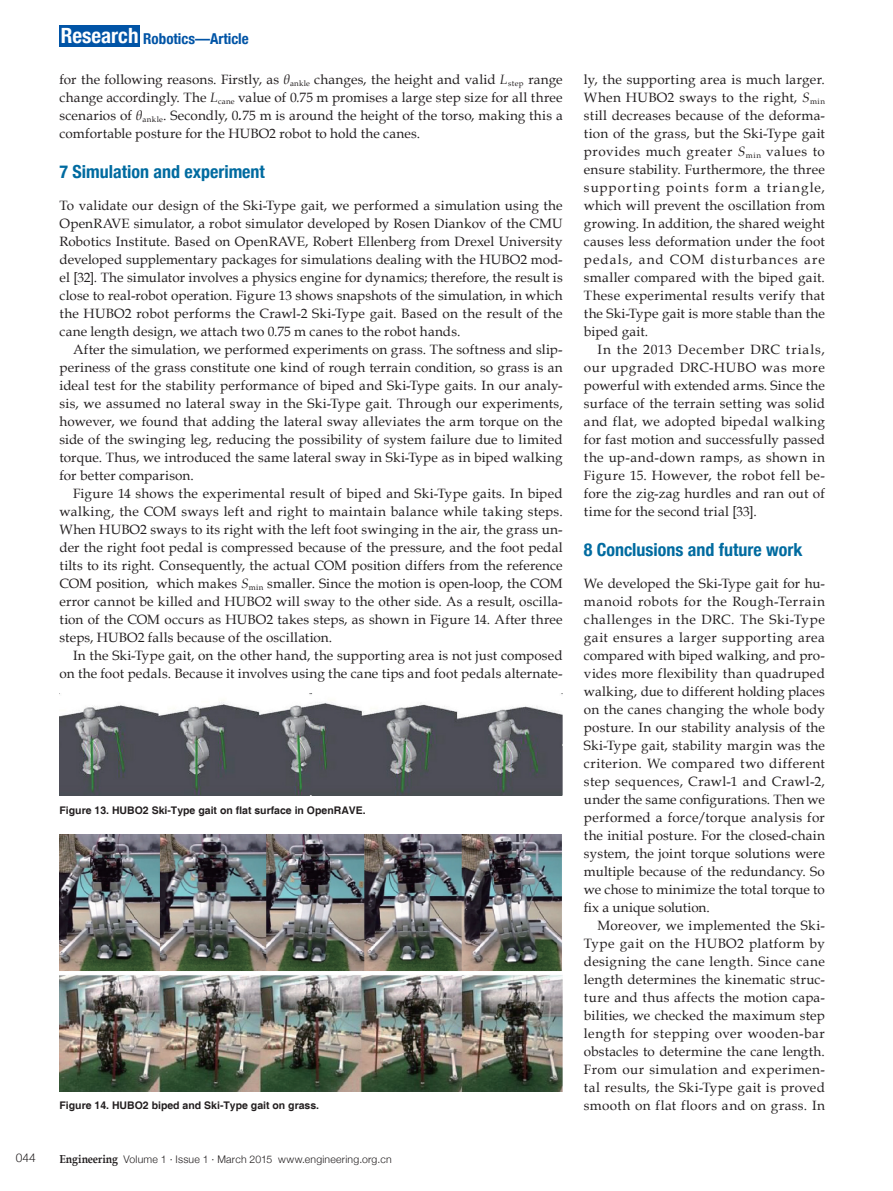
<style>
.page{position:relative;width:893px;height:1191px;background:#fff}
.page>*{position:absolute;margin:0;border:0;box-sizing:border-box;transform-origin:0 0}
.标题2{font:700 condensed 18px "Helvetica Neue";color:#006ba0}
.t1{font:700 condensed 15px "Helvetica Neue";color:#0154a6}
.正文缩进{font:13.5px/18px "Book Antiqua";letter-spacing:.01em;color:#231f20;text-align:justify}
.正文{font:13.5px/18px "Book Antiqua";letter-spacing:.005em;color:#231f20;text-align:justify}
.t2{font:300 12px "Helvetica Neue";color:#231f20}
.图注{font:700 10.5px "Helvetica";color:#231f20}
.t3{font:300 10.5px "Helvetica Neue";letter-spacing:.02em;color:#231f20}
.s1{font-size:21px;color:#fff}
.s2{font-style:italic}
.s3{font-family:"Verdana";font-style:italic}
.s4{font-family:"Book Antiqua";font-weight:700;font-size:11.55px}
</style>
<div class="page">
<div style="left:60px;top:25px;width:80px;height:21px;background:#0154a6"></div>
<img style="left:60px;top:693px;width:503px;height:102px">
<img style="left:60px;top:834px;width:503px;height:257px">
<p class="t1" style="left:61px;top:26px;width:189px"><span class="s1">Research</span> Robotics—Article</p>
<p class="正文缩进" style="left:60px;top:70px;width:505px">for the following reasons. Firstly, as <span class="s2">θ</span><sub>ankle</sub> changes, the height and valid <span class="s2">L</span><sub>step</sub> range change accordingly. The <span class="s2">L</span><sub>cane</sub> value of 0<span class="s2">.</span>75 m promises a large step size for all three scenarios of <span class="s2">θ</span><sub>ankle</sub>. Secondly, 0<span class="s3">.</span>75 m is around the height of the torso, making this a comfortable posture for the HUBO2 robot to hold the canes.</p>
<p class="标题2" style="left:60px;top:156px;width:207px">7 Simulation and experiment</p>
<p class="正文" style="left:60px;top:196px;width:505px">To validate our design of the Ski-Type gait, we performed a simulation using the OpenRAVE simulator, a robot simulator developed by Rosen Diankov of the CMU Robotics Institute. Based on OpenRAVE, Robert Ellenberg from Drexel University developed supplementary packages for simulations dealing with the HUBO2 mod&shy;el [32]. The simulator involves a physics engine for dynamics; therefore, the result is close to real-robot operation. Figure 13 shows snapshots of the simulation, in which the HUBO2 robot performs the Crawl-2 Ski-Type gait. Based on the result of the cane length design, we attach two 0.75 m canes to the robot hands.</p>
<p class="正文缩进" style="left:60px;top:340px;width:505px;text-indent:14px">After the simulation, we performed experiments on grass. The softness and slip&shy;periness of the grass constitute one kind of rough terrain condition, so grass is an ideal test for the stability performance of biped and Ski-Type gaits. In our analy&shy;sis, we assumed no lateral sway in the Ski-Type gait. Through our experiments, however, we found that adding the lateral sway alleviates the arm torque on the side of the swinging leg, reducing the possibility of system failure due to limited torque. Thus, we introduced the same lateral sway in Ski-Type as in biped walking for better comparison.</p>
<p class="正文缩进" style="left:60px;top:484px;width:505px;text-indent:14px">Figure 14 shows the experimental result of biped and Ski-Type gaits. In biped walking, the COM sways left and right to maintain balance while taking steps.<br>When HUBO2 sways to its right with the left foot swinging in the air, the grass un&shy;der the right foot pedal is compressed because of the pressure, and the foot pedal tilts to its right. Consequently, the actual COM position differs from the reference COM position, which makes <span class="s2">S</span><sub>min</sub> smaller. Since the motion is open-loop, the COM error cannot be killed and HUBO2 will sway to the other side. As a result, oscilla&shy;tion of the COM occurs as HUBO2 takes steps, as shown in Figure 14. After three steps, HUBO2 falls because of the oscillation.</p>
<p class="正文缩进" style="left:60px;top:646px;width:505px;text-align:right">In the Ski-Type gait, on the other hand, the supporting area is not just composed on the foot pedals. Because it involves using the cane tips and foot pedals alternate-</p>
<p class="图注" style="left:60px;top:803px;width:308px">Figure 13. HUBO2 Ski-Type gait on flat surface in OpenRAVE.</p>
<p class="图注" style="left:60px;top:1099px;width:261px">Figure 14. HUBO2 biped and Ski-Type gait on grass.</p>
<p class="t2" style="left:16px;top:1148px;width:22px">044</p>
<p class="t3" style="left:60px;top:1150px;width:334px"><span class="s4">Engineering</span> Volume 1 · Issue 1 · March 2015 www.engineering.org.cn</p>
<p class="正文缩进" style="left:584px;top:70px;width:242px">ly, the supporting area is much larger.<br>When HUBO2 sways to the right, <span class="s2">S</span><sub>min </sub>still decreases because of the deforma&shy;tion of the grass, but the Ski-Type gait provides much greater <span class="s2">S</span><sub>min</sub> values to ensure stability. Furthermore, the three supporting points form a triangle, which will prevent the oscillation from growing. In addition, the shared weight causes less deformation under the foot pedals, and COM disturbances are smaller compared with the biped gait.<br>These experimental results verify that the Ski-Type gait is more stable than the biped gait.</p>
<p class="正文缩进" style="left:584px;top:340px;width:242px;text-indent:14px">In the 2013 December DRC trials, our upgraded DRC-HUBO was more powerful with extended arms. Since the surface of the terrain setting was solid and flat, we adopted bipedal walking for fast motion and successfully passed the up-and-down ramps, as shown in Figure 15. However, the robot fell be&shy;fore the zig-zag hurdles and ran out of time for the second trial [33].</p>
<p class="标题2" style="left:584px;top:534px;width:220px">8 Conclusions and future work</p>
<p class="正文" style="left:584px;top:574px;width:242px">We developed the Ski-Type gait for hu&shy;manoid robots for the Rough-Terrain challenges in the DRC. The Ski-Type gait ensures a larger supporting area compared with biped walking, and pro&shy;vides more flexibility than quadruped walking, due to different holding places on the canes changing the whole body posture. In our stability analysis of the Ski-Type gait, stability margin was the criterion. We compared two different step sequences, Crawl-1 and Crawl-2, under the same configurations. Then we performed a force/torque analysis for the initial posture. For the closed-chain system, the joint torque solutions were multiple because of the redundancy. So we chose to minimize the total torque to fix a unique solution.</p>
<p class="正文缩进" style="left:584px;top:916px;width:242px;text-indent:14px">Moreover, we implemented the Ski-Type gait on the HUBO2 platform by designing the cane length. Since cane length determines the kinematic struc&shy;ture and thus affects the motion capa&shy;bilities, we checked the maximum step length for stepping over wooden-bar obstacles to determine the cane length.<br>From our simulation and experimen&shy;tal results, the Ski-Type gait is proved smooth on flat floors and on grass. In</p>
</div>
